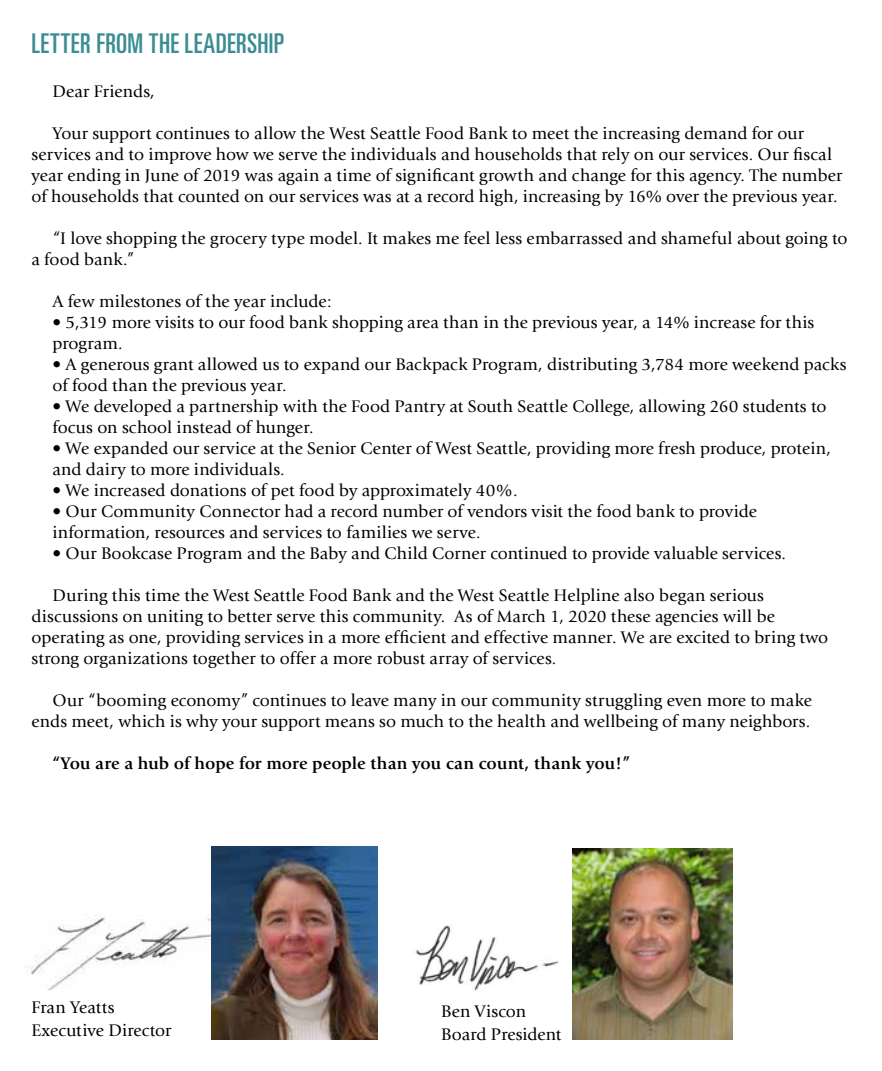
<style>
.page{position:relative;width:882px;height:1071px;background:#fff}
.page>*{position:absolute;margin:0;border:0;box-sizing:border-box;transform-origin:0 0}
.t1{font:ultra-condensed 27.3px "Univers";letter-spacing:.02em;color:#3a8d93}
.t2{font:17.5px/21px "Giovanni";letter-spacing:.005em;color:#000}
.t3{font:700 17.5px "Giovanni";color:#000}
</style>
<div class="page">
<img style="left:25px;top:915px;width:187px;height:74px">
<img style="left:212px;top:847px;width:166px;height:193px">
<img style="left:572px;top:848px;width:161px;height:192px">
<img style="left:415px;top:925px;width:144px;height:66px">
<h1 class="t1" style="left:32px;top:28px;width:254px">LETTER FROM THE LEADERSHIP</h1>
<p class="t2" style="left:52px;top:81px;width:104px">Dear Friends,</p>
<p class="t2" style="left:32px;top:123px;width:812px;text-indent:21px">Your support continues to allow the West Seattle Food Bank to meet the increasing demand for our services and to improve how we serve the individuals and households that rely on our services. Our fiscal year ending in June of 2019 was again a time of significant growth and change for this agency. The number of households that counted on our services was at a record high, increasing by 16% over the previous year.</p>
<p class="t2" style="left:32px;top:228px;width:818px;text-indent:21px">“I love shopping the grocery type model. It makes me feel less embarrassed and shameful about going to a food bank.”</p>
<p class="t2" style="left:52px;top:291px;width:281px">A few milestones of the year include:</p>
<p class="t2" style="left:52px;top:312px;width:763px">• 5,319 more visits to our food bank shopping area than in the previous year, a 14% increase for this program.</p>
<p class="t2" style="left:52px;top:354px;width:796px">• A generous grant allowed us to expand our Backpack Program, distributing 3,784 more weekend packs of food than the previous year.</p>
<p class="t2" style="left:52px;top:396px;width:776px">• We developed a partnership with the Food Pantry at South Seattle College, allowing 260 students to focus on school instead of hunger.</p>
<p class="t2" style="left:52px;top:438px;width:780px">• We expanded our service at the Senior Center of West Seattle, providing more fresh produce, protein, and dairy to more individuals.</p>
<p class="t2" style="left:52px;top:480px;width:467px">• We increased donations of pet food by approximately 40%.</p>
<p class="t2" style="left:52px;top:501px;width:706px">• Our Community Connector had a record number of vendors visit the food bank to provide information, resources and services to families we serve.</p>
<p class="t2" style="left:52px;top:543px;width:735px">• Our Bookcase Program and the Baby and Child Corner continued to provide valuable services.</p>
<p class="t2" style="left:32px;top:585px;width:798px;text-indent:21px">During this time the West Seattle Food Bank and the West Seattle Helpline also began serious discussions on uniting to better serve this community. As of March 1, 2020 these agencies will be operating as one, providing services in a more efficient and effective manner. We are excited to bring two strong organizations together to offer a more robust array of services.</p>
<p class="t2" style="left:32px;top:690px;width:782px;text-align:right">Our “booming economy” continues to leave many in our community struggling even more to make ends meet, which is why your support means so much to the health and wellbeing of many neighbors.</p>
<p class="t3" style="left:52px;top:753px;width:579px">“You are a hub of hope for more people than you can count, thank you!”</p>
<p class="t2" style="left:32px;top:997px;width:141px;line-height:22.8px">Fran Yeatts<br>Executive Director</p>
<p class="t2" style="left:441px;top:1000px;width:122px;line-height:22.8px">Ben Viscon<br>Board President</p>
</div>
